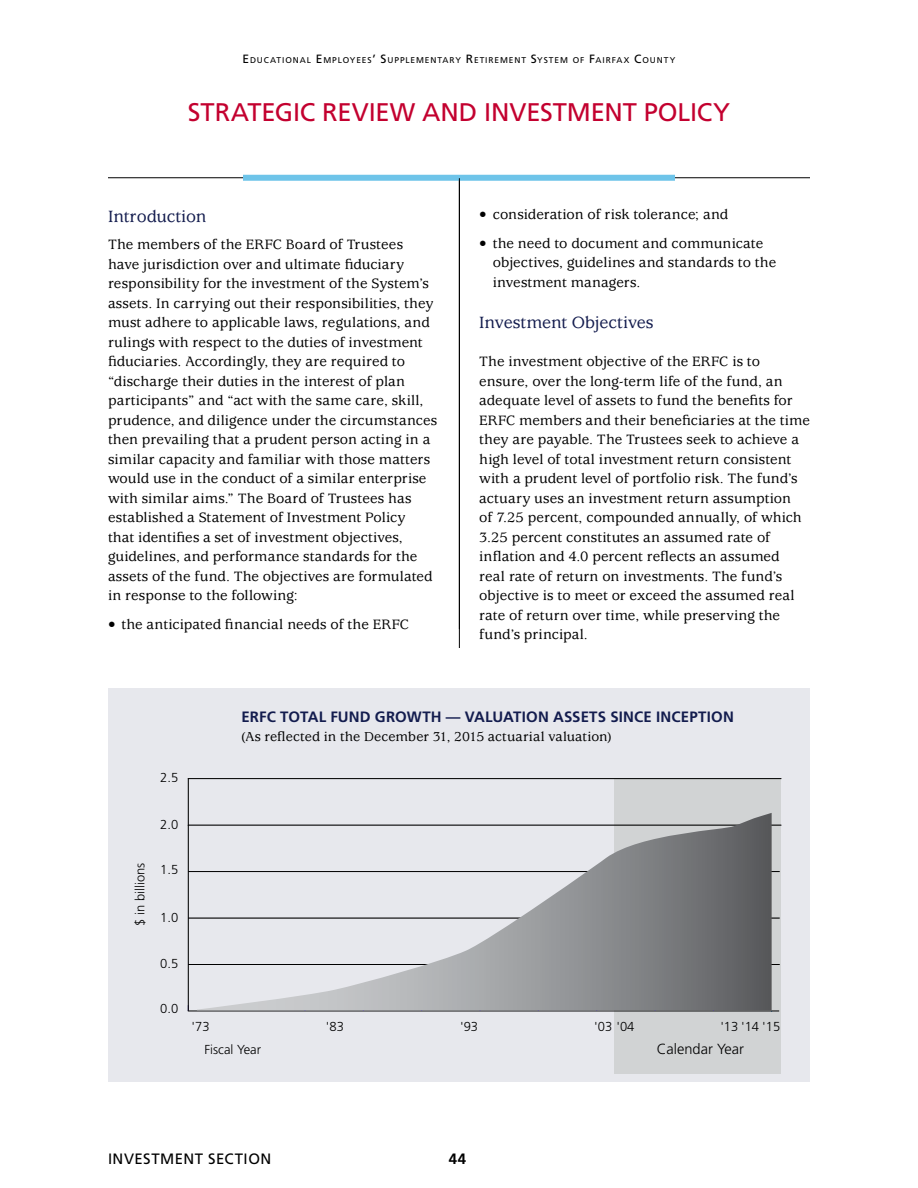
<style>
.page{position:relative;width:918px;height:1188px;background:#fff}
.page>*{position:absolute;margin:0;border:0;box-sizing:border-box;transform-origin:0 0}
.t1{font:25.5px "Frutiger LT Std";letter-spacing:-.005em;color:#c3002f}
.t2{font:500 18px "Usherwood Std";color:#131c4e}
.t3{font:500 15px/19.5px "Usherwood Std";letter-spacing:.01em;color:#000}
.t4{font:700 15px "Frutiger LT Std";letter-spacing:.01em;color:#131c4e}
.t5{font:15px "Frutiger LT Std";letter-spacing:.035em;color:#000}
.t6{font:700 15px "Frutiger LT Std";color:#000}
.t7{font:300 14.55px "Frutiger LT Std";color:#000}
.t8{font:500 14.25px "Usherwood Std";letter-spacing:.01em;color:#000}
.t9{font:300 13.05px "Frutiger LT Std";color:#000}
.t10{font:8.4px "Frutiger LT Std";letter-spacing:.11em;color:#000}
.s1{font-size:12px}
</style>
<div class="page">
<hr style="left:108px;top:177px;width:702px;height:1px;background:#000">
<div style="left:243px;top:175px;width:432px;height:6px;background:#6ec4e9"></div>
<hr style="left:459px;top:178px;width:1px;height:470px;background:#000">
<div style="left:108px;top:688px;width:702px;height:394px;background:#e7e8ed"></div>
<div style="left:614px;top:779px;width:167px;height:295px;background:#d1d3d4"></div>
<hr style="left:188px;top:1011px;width:591px;height:1px;background:#000">
<hr style="left:188px;top:779px;width:1px;height:232px;background:#000">
<hr style="left:188px;top:964px;width:592px;height:1px;background:#000">
<hr style="left:188px;top:918px;width:592px;height:1px;background:#000">
<hr style="left:188px;top:871px;width:592px;height:1px;background:#000">
<hr style="left:188px;top:825px;width:593px;height:1px;background:#000">
<svg style="left:197px;top:813px;width:575px;height:197px"></svg>
<hr style="left:188px;top:778px;width:593px;height:1px;background:#000">
<p class="t10" style="left:243px;top:55px;width:434px"><span class="s1">E</span>DUCATIONAL <span class="s1">E</span>MPLOYEES<span class="s1">’ S</span>UPPLEMENTARY <span class="s1">R</span>ETIREMENT <span class="s1">S</span>YSTEM OF <span class="s1">F</span>AIRFAX <span class="s1">C</span>OUNTY</p>
<h1 class="t1" style="left:188px;top:97px;width:544px">STRATEGIC REVIEW AND INVESTMENT POLICY</h1>
<p class="t2" style="left:108px;top:206px;width:100px">Introduction</p>
<p class="t3" style="left:108px;top:235px;width:331px">The members of the ERFC Board of Trustees have jurisdiction over and ultimate fiduciary responsibility for the investment of the System’s assets. In carrying out their responsibilities, they must adhere to applicable laws, regulations, and rulings with respect to the duties of investment fiduciaries. Accordingly, they are required to “discharge their duties in the interest of plan participants” and “act with the same care, skill, prudence, and diligence under the circumstances then prevailing that a prudent person acting in a similar capacity and familiar with those matters would use in the conduct of a similar enterprise with similar aims.” The Board of Trustees has established a Statement of Investment Policy<br>that identifies a set of investment objectives, guidelines, and performance standards for the assets of the fund. The objectives are formulated in response to the following:</p>
<p class="t3" style="left:108px;top:614px;width:302px">• the anticipated financial needs of the ERFC</p>
<p class="t3" style="left:479px;top:205px;width:250px">• consideration of risk tolerance; and</p>
<p class="t3" style="left:493px;top:234px;width:285px;text-indent:-14px">• the need to document and communicate objectives, guidelines and standards to the investment managers.</p>
<p class="t2" style="left:479px;top:312px;width:176px">Investment Objectives</p>
<p class="t3" style="left:479px;top:352px;width:332px">The investment objective of the ERFC is to ensure, over the long-term life of the fund, an adequate level of assets to fund the benefits for ERFC members and their beneficiaries at the time they are payable. The Trustees seek to achieve a high level of total investment return consistent with a prudent level of portfolio risk. The fund’s actuary uses an investment return assumption<br>of 7.25 percent, compounded annually, of which 3.25 percent constitutes an assumed rate of inflation and 4.0 percent reflects an assumed<br>real rate of return on investments. The fund’s objective is to meet or exceed the assumed real rate of return over time, while preserving the fund’s principal.</p>
<p class="t9" style="left:160px;top:770px;width:20px">2.5</p>
<p class="t9" style="left:133px;top:926px;width:64px;rotate:-90deg">$ in billions</p>
<p class="t9" style="left:160px;top:817px;width:20px">2.0</p>
<p class="t9" style="left:160px;top:862px;width:20px">1.5</p>
<p class="t9" style="left:160px;top:911px;width:20px">1.0</p>
<p class="t9" style="left:160px;top:956px;width:20px">0.5</p>
<p class="t9" style="left:160px;top:1001px;width:20px">0.0</p>
<p class="t4" style="left:242px;top:708px;width:494px">ERFC TOTAL FUND GROWTH — VALUATION ASSETS SINCE INCEPTION</p>
<p class="t8" style="left:242px;top:728px;width:371px">(As reflected in the December 31, 2015 actuarial valuation)</p>
<p class="t9" style="left:192px;top:1019px;width:20px">'73</p>
<p class="t9" style="left:326px;top:1019px;width:20px">'83</p>
<p class="t9" style="left:460px;top:1019px;width:20px">'93</p>
<p class="t9" style="left:594px;top:1019px;width:42px">'03 '04</p>
<p class="t9" style="left:720px;top:1019px;width:61px">'13 '14 '15</p>
<p class="t9" style="left:205px;top:1042px;width:58px">Fiscal Year</p>
<p class="t7" style="left:657px;top:1041px;width:89px">Calendar Year</p>
<p class="t5" style="left:108px;top:1150px;width:165px">INVESTMENT SECTION</p>
<p class="t6" style="left:449px;top:1150px;width:19px">44</p>
</div>
